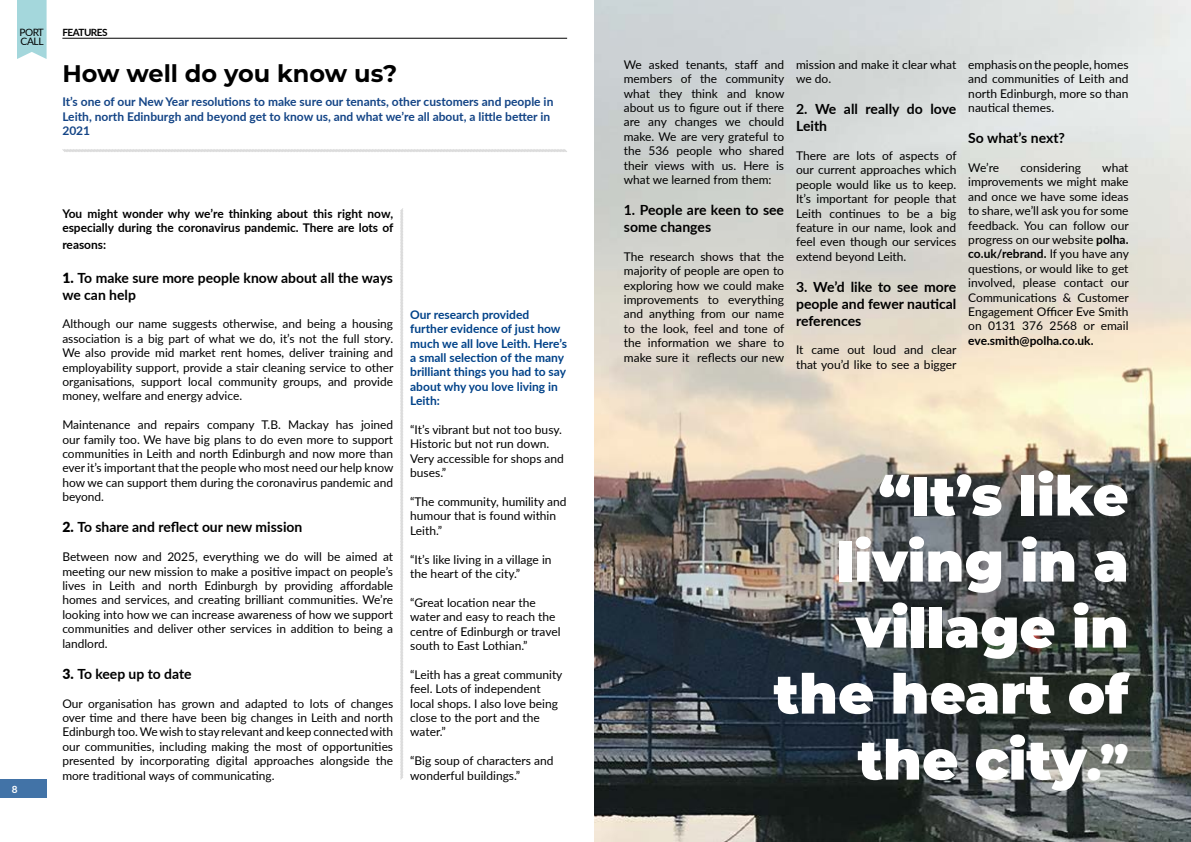
<style>
.page{position:relative;width:1191px;height:842px;background:#fff}
.page>*{position:absolute;margin:0;border:0;box-sizing:border-box;transform-origin:0 0}
.t1{font:900 55px/66px "Montserrat";color:#fff;text-align:right}
.t2{font:700 24px "Montserrat";color:#000}
.t3{font:700 14px/16.8px "Lato";color:#000}
.t4{font:12px/14.4px "Lato";color:#000;text-align:justify}
.t5{font:700 12px/14.4px "Lato";color:#134486}
.t6{font:700 12px/14.4px "Lato";color:#004289}
.t7{font:700 12px/14.4px "Lato";color:#000}
.t8{font:10.2px "Lato";color:#000}
.t9{font:10.1px "Lato";color:#000}
.t10{font:700 10px "Lato";letter-spacing:-.05em;color:#000}
.t11{font:700 10px "Lato";color:#fff}
.s1{font-weight:900}
.s2{font-weight:700}
.s3{font-size:48px}
</style>
<div class="page">
<svg style="left:17px;top:0;width:30px;height:59px;background:#aad9de"></svg>
<div style="left:0;top:779px;width:47px;height:19px;background:#4273a7"></div>
<hr style="left:62px;top:38px;width:505px;height:1px;background:#000">
<img style="left:595px;top:0;width:596px;height:842px">
<svg style="left:62px;top:149px;width:505px;height:3px;background:#e0e0e0"></svg>
<svg style="left:400px;top:208px;width:3px;height:572px;background:#e1e1e1"></svg>
<p class="t9" style="left:20px;top:26px;width:26px">PORT</p>
<p class="t8" style="left:20px;top:34px;width:25px">CALL</p>
<p class="t10" style="left:62px;top:25px;width:47px">FEATURES</p>
<h2 class="t2" style="left:62px;top:56px;width:336px">How well do you know us?</h2>
<p class="t5" style="left:62px;top:94px;width:492px">It’s one of our New Year resolutions to make sure our tenants, other customers and people in<br>Leith, north Edinburgh and beyond get to know us, and what we’re all about, a little better in<br>2021</p>
<p class="t11" style="left:12px;top:782px;width:7px">8</p>
<p class="t7" style="left:62px;top:206px;width:332px">You might wonder why we’re thinking about this right now, especially during the coronavirus pandemic. There are lots of</p>
<p class="t7" style="left:62px;top:237px;width:45px">reasons:</p>
<p class="t3" style="left:62px;top:269px;width:332px"><span class="s1">1.</span> To make sure more people know about all the ways we can help</p>
<p class="t4" style="left:62px;top:316px;width:332px">Although our name suggests otherwise, and being a housing association is a big part of what we do, it’s not the full story.<br>We also provide mid market rent homes, deliver training and employability support, provide a stair cleaning service to other organisations, support local community groups, and provide money, welfare and energy advice.</p>
<p class="t4" style="left:62px;top:417px;width:332px">Maintenance and repairs company T.B. Mackay has joined our family too. We have big plans to do even more to support communities in Leith and north Edinburgh and now more than ever it’s important that the people who most need our help know how we can support them during the coronavirus pandemic and beyond.</p>
<p class="t3" style="left:62px;top:518px;width:241px"><span class="s1">2.</span> To share and reflect our new mission</p>
<p class="t4" style="left:62px;top:549px;width:332px">Between now and 2025, everything we do will be aimed at meeting our new mission to make a positive impact on people’s lives in Leith and north Edinburgh by providing affordable homes and services, and creating brilliant communities. We’re looking into how we can increase awareness of how we support communities and deliver other services in addition to being a landlord.</p>
<p class="t3" style="left:62px;top:665px;width:131px"><span class="s1">3.</span> To keep up to date</p>
<p class="t4" style="left:62px;top:695px;width:332px">Our organisation has grown and adapted to lots of changes over time and there have been big changes in Leith and north Edinburgh too. We wish to stay relevant and keep connected with our communities, including making the most of opportunities presented by incorporating digital approaches alongside the more traditional ways of communicating.</p>
<p class="t6" style="left:410px;top:307px;width:158px">Our research provided further evidence of just how much we all love Leith. Here’s a small selection of the many brilliant things you had to say about why you love living in<br>Leith:</p>
<p class="t4" style="left:410px;top:422px;width:155px;text-align:left">“It’s vibrant but not too busy.<br>Historic but not run down.<br>Very accessible for shops and buses.”</p>
<p class="t4" style="left:410px;top:494px;width:158px;text-align:left">“The community, humility and humour that is found within<br>Leith.”</p>
<p class="t4" style="left:410px;top:551px;width:143px">“It’s like living in a village in the heart of the city.”</p>
<p class="t4" style="left:410px;top:595px;width:152px;text-align:left">“Great location near the water and easy to reach the centre of Edinburgh or travel south to East Lothian.”</p>
<p class="t4" style="left:410px;top:667px;width:154px;text-align:left">“Leith has a great community feel. Lots of independent local shops. I also love being close to the port and the water.”</p>
<p class="t4" style="left:410px;top:753px;width:145px">“Big soup of characters and wonderful buildings.”</p>
<p class="t4" style="left:624px;top:57px;width:162px">We asked tenants, staff and members of the community what they think and know about us to figure out if there are any changes we chould make. We are very grateful to the 536 people who shared their views with us. Here is what we learned from them:</p>
<p class="t3" style="left:624px;top:201px;width:162px">1. People are keen to see some changes</p>
<p class="t4" style="left:624px;top:249px;width:162px">The research shows that the majority of people are open to exploring how we could make improvements to everything and anything from our name to the look, feel and tone of the information we share to make sure it reflects our new</p>
<p class="t4" style="left:796px;top:57px;width:162px">mission and make it clear what we do.</p>
<p class="t3" style="left:796px;top:100px;width:162px">2. We all really do love<br>Leith</p>
<p class="t4" style="left:796px;top:148px;width:162px">There are lots of aspects of our current approaches which people would like us to keep.<br>It’s important for people that Leith continues to be a big feature in our name, look and feel even though our services extend beyond Leith.</p>
<p class="t3" style="left:796px;top:278px;width:162px;text-align:justify">3. We’d like to see more people and fewer nautical references</p>
<p class="t4" style="left:796px;top:342px;width:162px">It came out loud and clear that you’d like to see a bigger</p>
<p class="t4" style="left:968px;top:57px;width:162px">emphasis on the people, homes and communities of Leith and north Edinburgh, more so than nautical themes.</p>
<p class="t3" style="left:968px;top:129px;width:98px">So what’s next?</p>
<p class="t4" style="left:968px;top:160px;width:32px">We’re</p>
<p class="t4" style="left:1020px;top:160px;width:62px">considering</p>
<p class="t4" style="left:968px;top:160px;width:162px;text-indent:134px">what improvements we might make and once we have some ideas to share, we’ll ask you for some feedback. You can follow our progress on our website <span class="s2">polha. co.uk/rebrand.</span> If you have any questions, or would like to get involved, please contact our Communications &amp; Customer Engagement Officer Eve Smith on 0131 376 2568 or email</p>
<p class="t7" style="left:968px;top:333px;width:127px">eve.smith@polha.co.uk.</p>
<h1 class="t1" style="left:773px;top:460px;width:356px">“It’s like living in a village in the heart of the city<span class="s3">.”</span></h1>
</div>
